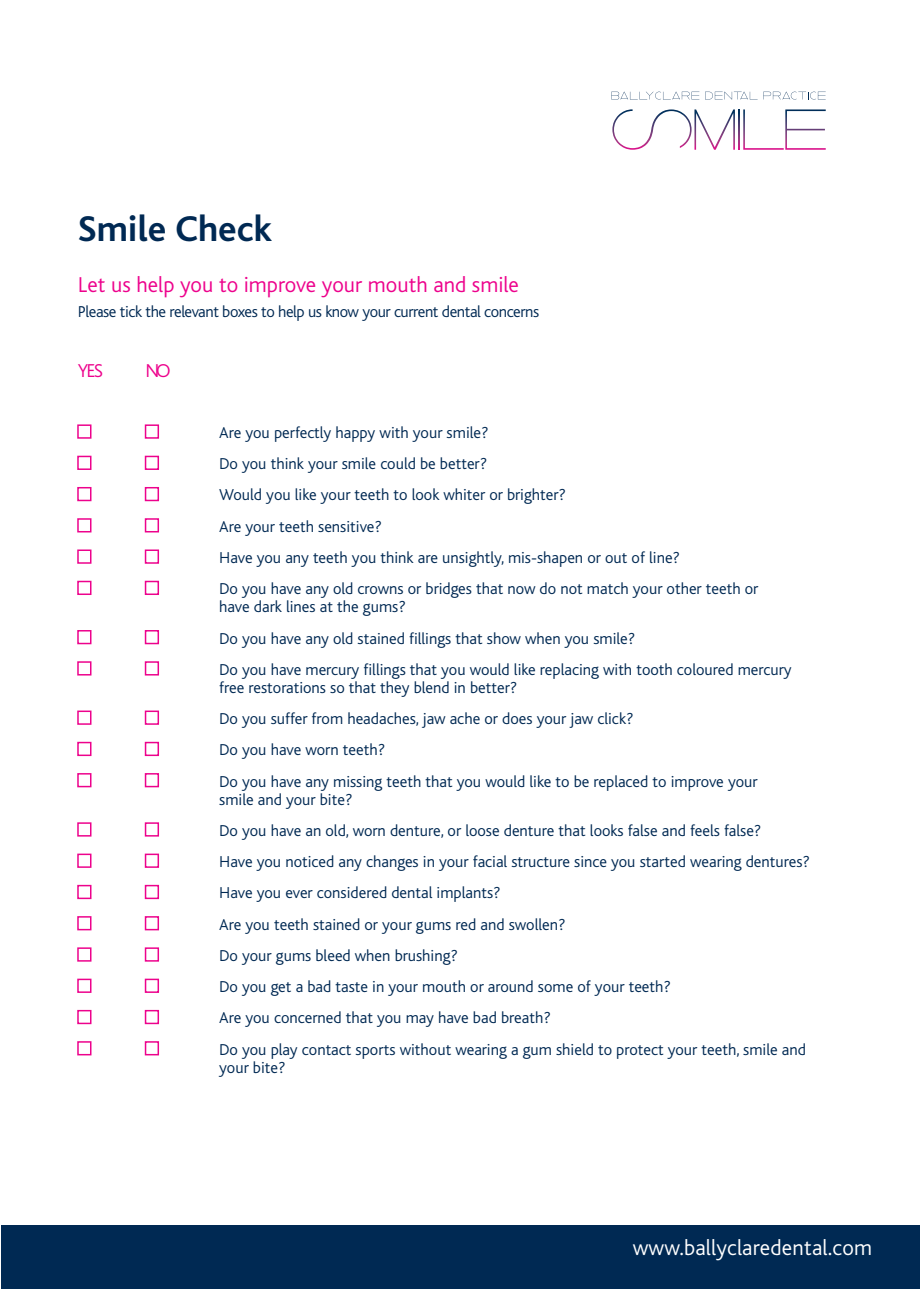
<style>
.page{position:relative;width:921px;height:1290px;background:#fff}
.page>*{position:absolute;margin:0;border:0;box-sizing:border-box;transform-origin:0 0}
.t1{font:700 37.5px "Bliss";color:#002953}
.t2{font:300 22.5px "Bliss";color:#ed028c}
.t3{font:300 22.5px "Bliss";letter-spacing:.01em;color:#fff}
.t4{font:300 19.5px "Bliss";color:#ed028c}
.t5{font:300 16.5px/31.2px "Bliss";color:#002953}
.t6{font:300 16.5px "Bliss";letter-spacing:-.025em;color:#002953}
</style>
<div class="page">
<div style="left:77px;top:424px;width:14px;height:15px;border:2px solid #ed028c"></div>
<div style="left:145px;top:424px;width:14px;height:15px;border:2px solid #ed028c"></div>
<div style="left:77px;top:456px;width:14px;height:14px;border:2px solid #ed028c"></div>
<div style="left:145px;top:456px;width:14px;height:14px;border:2px solid #ed028c"></div>
<div style="left:77px;top:487px;width:14px;height:14px;border:2px solid #ed028c"></div>
<div style="left:145px;top:487px;width:14px;height:14px;border:2px solid #ed028c"></div>
<div style="left:77px;top:518px;width:14px;height:14px;border:2px solid #ed028c"></div>
<div style="left:145px;top:518px;width:14px;height:14px;border:2px solid #ed028c"></div>
<div style="left:77px;top:549px;width:14px;height:15px;border:2px solid #ed028c"></div>
<div style="left:145px;top:549px;width:14px;height:15px;border:2px solid #ed028c"></div>
<div style="left:77px;top:581px;width:14px;height:14px;border:2px solid #ed028c"></div>
<div style="left:145px;top:581px;width:14px;height:14px;border:2px solid #ed028c"></div>
<div style="left:77px;top:630px;width:14px;height:14px;border:2px solid #ed028c"></div>
<div style="left:145px;top:630px;width:14px;height:14px;border:2px solid #ed028c"></div>
<div style="left:77px;top:661px;width:14px;height:15px;border:2px solid #ed028c"></div>
<div style="left:145px;top:661px;width:14px;height:15px;border:2px solid #ed028c"></div>
<div style="left:77px;top:711px;width:14px;height:14px;border:2px solid #ed028c"></div>
<div style="left:145px;top:711px;width:14px;height:14px;border:2px solid #ed028c"></div>
<div style="left:77px;top:742px;width:14px;height:14px;border:2px solid #ed028c"></div>
<div style="left:145px;top:742px;width:14px;height:14px;border:2px solid #ed028c"></div>
<div style="left:77px;top:773px;width:14px;height:14px;border:2px solid #ed028c"></div>
<div style="left:145px;top:773px;width:14px;height:14px;border:2px solid #ed028c"></div>
<div style="left:77px;top:822px;width:14px;height:15px;border:2px solid #ed028c"></div>
<div style="left:145px;top:822px;width:14px;height:15px;border:2px solid #ed028c"></div>
<div style="left:77px;top:854px;width:14px;height:14px;border:2px solid #ed028c"></div>
<div style="left:145px;top:854px;width:14px;height:14px;border:2px solid #ed028c"></div>
<div style="left:77px;top:885px;width:14px;height:14px;border:2px solid #ed028c"></div>
<div style="left:145px;top:885px;width:14px;height:14px;border:2px solid #ed028c"></div>
<div style="left:77px;top:916px;width:14px;height:14px;border:2px solid #ed028c"></div>
<div style="left:145px;top:916px;width:14px;height:14px;border:2px solid #ed028c"></div>
<div style="left:77px;top:947px;width:14px;height:15px;border:2px solid #ed028c"></div>
<div style="left:145px;top:947px;width:14px;height:15px;border:2px solid #ed028c"></div>
<div style="left:77px;top:979px;width:14px;height:14px;border:2px solid #ed028c"></div>
<div style="left:145px;top:979px;width:14px;height:14px;border:2px solid #ed028c"></div>
<div style="left:77px;top:1010px;width:14px;height:14px;border:2px solid #ed028c"></div>
<div style="left:145px;top:1010px;width:14px;height:14px;border:2px solid #ed028c"></div>
<div style="left:77px;top:1041px;width:14px;height:14px;border:2px solid #ed028c"></div>
<div style="left:145px;top:1041px;width:14px;height:14px;border:2px solid #ed028c"></div>
<div style="left:1px;top:1225px;width:919px;height:64px;background:#002953"></div>
<svg style="left:612px;top:109px;width:123px;height:41px"></svg>
<svg style="left:738px;top:109px;width:2px;height:41px"></svg>
<svg style="left:743px;top:109px;width:83px;height:41px"></svg>
<svg style="left:611px;top:92px;width:88px;height:7px"></svg>
<svg style="left:705px;top:92px;width:121px;height:7px"></svg>
<p class="t1" style="left:78px;top:215px;width:196px">Smile Check</p>
<p class="t2" style="left:78px;top:276px;width:442px">Let us help you to improve your mouth and smile</p>
<p class="t6" style="left:78px;top:305px;width:463px">Please tick the relevant boxes to help us know your current dental concerns</p>
<p class="t4" style="left:78px;top:363px;width:27px">YES</p>
<p class="t4" style="left:146px;top:363px;width:27px">NO</p>
<p class="t5" style="left:219px;top:418px;width:541px">Are you perfectly happy with your smile?<br>Do you think your smile could be better?<br>Would you like your teeth to look whiter or brighter?<br>Are your teeth sensitive?<br>Have you any teeth you think are unsightly, mis-shapen or out of line?<br>Do you have any old crowns or bridges that now do not match your other teeth or</p>
<p class="t5" style="left:219px;top:593px;width:574px">have dark lines at the gums?<br>Do you have any old stained fillings that show when you smile?<br>Do you have mercury fillings that you would like replacing with tooth coloured mercury</p>
<p class="t5" style="left:219px;top:673px;width:540px">free restorations so that they blend in better?<br>Do you suffer from headaches, jaw ache or does your jaw click?<br>Do you have worn teeth?<br>Do you have any missing teeth that you would like to be replaced to improve your</p>
<p class="t5" style="left:219px;top:785px;width:592px">smile and your bite?<br>Do you have an old, worn denture, or loose denture that looks false and feels false?<br>Have you noticed any changes in your facial structure since you started wearing dentures?<br>Have you ever considered dental implants?<br>Are you teeth stained or your gums red and swollen?<br>Do your gums bleed when brushing?<br>Do you get a bad taste in your mouth or around some of your teeth?<br>Are you concerned that you may have bad breath?<br>Do you play contact sports without wearing a gum shield to protect your teeth, smile and</p>
<p class="t5" style="left:219px;top:1053px;width:68px">your bite?</p>
<p class="t3" style="left:633px;top:1239px;width:241px">www.ballyclaredental.com</p>
</div>
